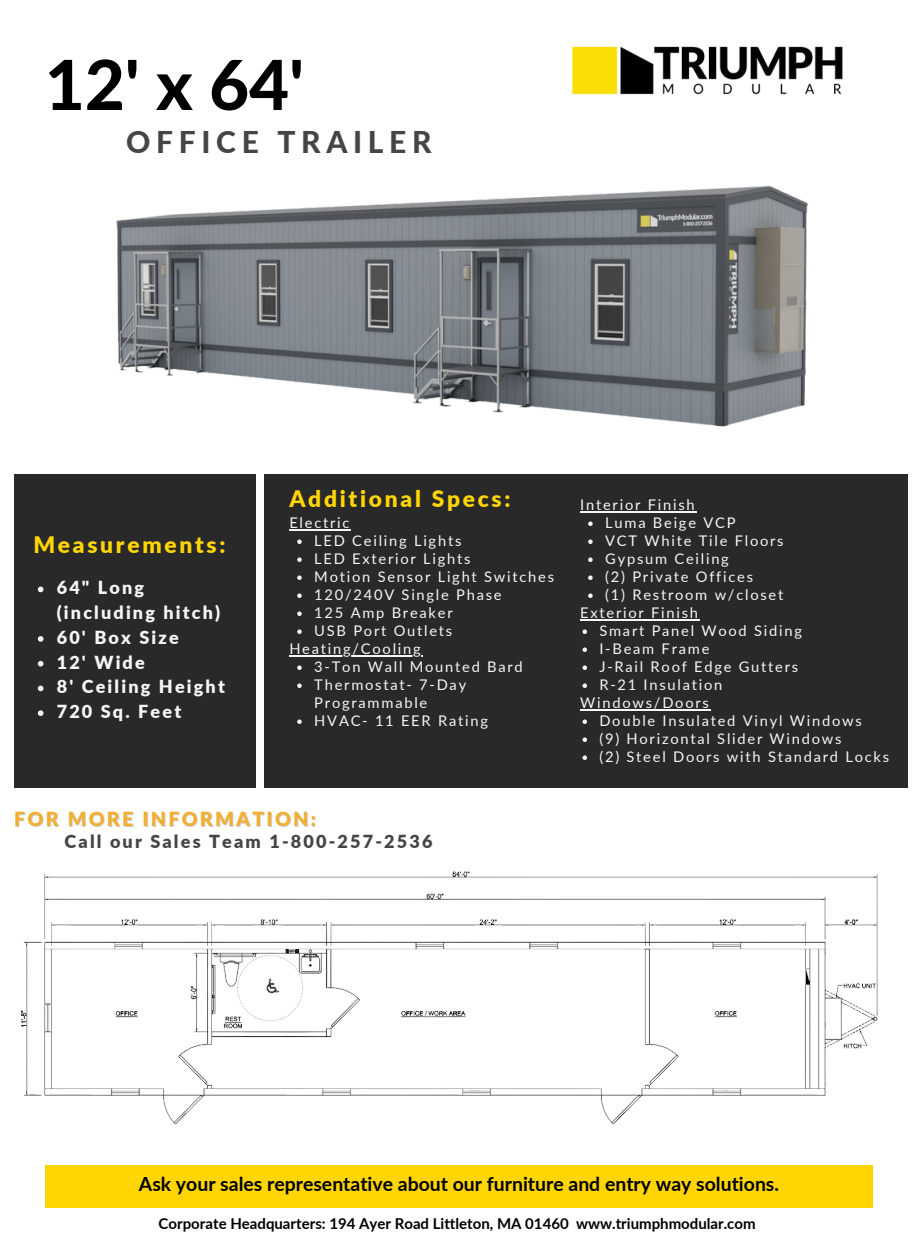
<style>
.page{position:relative;width:918px;height:1242px;background:#fff}
.page>*{position:absolute;margin:0;border:0;box-sizing:border-box;transform-origin:0 0}
.t1{font:800 69px "Lato";color:#000}
.t2{font:800 30px "Lato";letter-spacing:.19em;color:#454545}
.t3{font:900 22.8px "Lato";letter-spacing:.12em;color:#ffd604}
.t4{font:700 19.5px "Lato";color:#000}
.t5{font:900 19.5px "Lato";letter-spacing:.12em;color:#f2af32}
.t6{font:900 18px/24.8px "Lato";letter-spacing:.12em;color:#f6f6f6}
.t7{font:900 18px "Lato";letter-spacing:.12em;color:#454545}
.t8{font:700 15px "Lato";color:#000}
.t9{font:14.7px/18px "Lato";letter-spacing:.12em;color:#f6f6f6}
</style>
<div class="page">
<img style="left:572px;top:46px;width:271px;height:29px">
<img style="left:21px;top:871px;width:857px;height:254px">
<div style="left:45px;top:1165px;width:828px;height:43px;background:#ffd604"></div>
<div style="left:14px;top:474px;width:242px;height:313px;background:#292929"></div>
<div style="left:264px;top:474px;width:644px;height:313px;background:#292929"></div>
<img style="left:116px;top:75px;width:727px;height:352px">
<svg style="left:297px;top:539px;width:5px;height:5px"></svg>
<svg style="left:297px;top:557px;width:5px;height:5px"></svg>
<svg style="left:297px;top:575px;width:5px;height:5px"></svg>
<svg style="left:297px;top:593px;width:5px;height:5px"></svg>
<svg style="left:297px;top:611px;width:5px;height:5px"></svg>
<svg style="left:297px;top:629px;width:5px;height:5px"></svg>
<svg style="left:297px;top:665px;width:5px;height:5px"></svg>
<svg style="left:297px;top:683px;width:5px;height:5px"></svg>
<svg style="left:297px;top:719px;width:5px;height:5px"></svg>
<hr style="left:289px;top:529px;width:62px;height:1px;background:#f6f6f6">
<hr style="left:289px;top:655px;width:134px;height:1px;background:#f6f6f6">
<svg style="left:38px;top:587px;width:5px;height:5px"></svg>
<svg style="left:38px;top:636px;width:5px;height:6px"></svg>
<svg style="left:38px;top:661px;width:5px;height:5px"></svg>
<svg style="left:38px;top:686px;width:5px;height:5px"></svg>
<svg style="left:38px;top:710px;width:5px;height:6px"></svg>
<svg style="left:588px;top:521px;width:5px;height:5px"></svg>
<svg style="left:588px;top:539px;width:5px;height:5px"></svg>
<svg style="left:588px;top:557px;width:5px;height:5px"></svg>
<svg style="left:588px;top:575px;width:5px;height:5px"></svg>
<svg style="left:588px;top:593px;width:5px;height:5px"></svg>
<svg style="left:583px;top:629px;width:4px;height:5px"></svg>
<svg style="left:583px;top:647px;width:4px;height:5px"></svg>
<svg style="left:583px;top:665px;width:4px;height:5px"></svg>
<svg style="left:583px;top:683px;width:4px;height:5px"></svg>
<svg style="left:583px;top:719px;width:4px;height:5px"></svg>
<svg style="left:583px;top:737px;width:4px;height:5px"></svg>
<svg style="left:583px;top:755px;width:4px;height:5px"></svg>
<hr style="left:580px;top:511px;width:116px;height:1px;background:#f6f6f6">
<hr style="left:580px;top:619px;width:120px;height:1px;background:#f6f6f6">
<hr style="left:580px;top:709px;width:131px;height:1px;background:#f6f6f6">
<p class="t1" style="left:45px;top:42px;width:261px">12' x 64'</p>
<p class="t2" style="left:126px;top:123px;width:307px">OFFICE TRAILER</p>
<p class="t3" style="left:289px;top:485px;width:223px">Additional Specs:</p>
<p class="t3" style="left:33px;top:531px;width:194px">Measurements:</p>
<p class="t6" style="left:57px;top:575px;width:165px">64" Long (including hitch)</p>
<p class="t6" style="left:57px;top:625px;width:124px">60' Box Size</p>
<p class="t6" style="left:57px;top:649px;width:90px">12' Wide</p>
<p class="t6" style="left:57px;top:674px;width:170px">8' Ceiling Height</p>
<p class="t6" style="left:57px;top:699px;width:126px">720 Sq. Feet</p>
<p class="t9" style="left:289px;top:514px;width:62px">Electric</p>
<p class="t9" style="left:314px;top:532px;width:149px">LED Ceiling Lights</p>
<p class="t9" style="left:314px;top:550px;width:158px">LED Exterior Lights</p>
<p class="t9" style="left:314px;top:568px;width:241px">Motion Sensor Light Switches</p>
<p class="t9" style="left:314px;top:586px;width:189px">120/240V Single Phase</p>
<p class="t9" style="left:314px;top:604px;width:140px">125 Amp Breaker</p>
<p class="t9" style="left:314px;top:622px;width:139px">USB Port Outlets</p>
<p class="t9" style="left:314px;top:658px;width:210px">3-Ton Wall Mounted Bard</p>
<p class="t9" style="left:314px;top:676px;width:153px">Thermostat- 7-Day<br>Programmable</p>
<p class="t9" style="left:314px;top:712px;width:175px">HVAC- 11 EER Rating</p>
<p class="t9" style="left:289px;top:640px;width:133px">Heating/Cooling</p>
<p class="t5" style="left:14px;top:807px;width:303px">FOR MORE INFORMATION:</p>
<p class="t7" style="left:65px;top:830px;width:369px">Call our Sales Team 1-800-257-2536</p>
<p class="t9" style="left:580px;top:496px;width:116px">Interior Finish</p>
<p class="t9" style="left:605px;top:514px;width:132px">Luma Beige VCP</p>
<p class="t9" style="left:605px;top:532px;width:180px">VCT White Tile Floors</p>
<p class="t9" style="left:605px;top:550px;width:125px">Gypsum Ceiling</p>
<p class="t9" style="left:605px;top:568px;width:149px">(2) Private Offices</p>
<p class="t9" style="left:605px;top:586px;width:180px">(1) Restroom w/closet</p>
<p class="t9" style="left:599px;top:622px;width:204px">Smart Panel Wood Siding</p>
<p class="t9" style="left:599px;top:640px;width:112px">I-Beam Frame</p>
<p class="t9" style="left:599px;top:658px;width:200px">J-Rail Roof Edge Gutters</p>
<p class="t9" style="left:599px;top:676px;width:125px">R-21 Insulation</p>
<p class="t9" style="left:599px;top:712px;width:264px">Double Insulated Vinyl Windows</p>
<p class="t9" style="left:599px;top:730px;width:244px">(9) Horizontal Slider Windows</p>
<p class="t9" style="left:599px;top:748px;width:291px">(2) Steel Doors with Standard Locks</p>
<p class="t9" style="left:580px;top:604px;width:119px">Exterior Finish</p>
<p class="t9" style="left:580px;top:694px;width:130px">Windows/Doors</p>
<p class="t4" style="left:139px;top:1172px;width:642px">Ask your sales representative about our furniture and entry way solutions.</p>
<p class="t8" style="left:159px;top:1214px;width:599px">Corporate Headquarters: 194 Ayer Road Littleton, MA 01460 www.triumphmodular.com</p>
</div>
